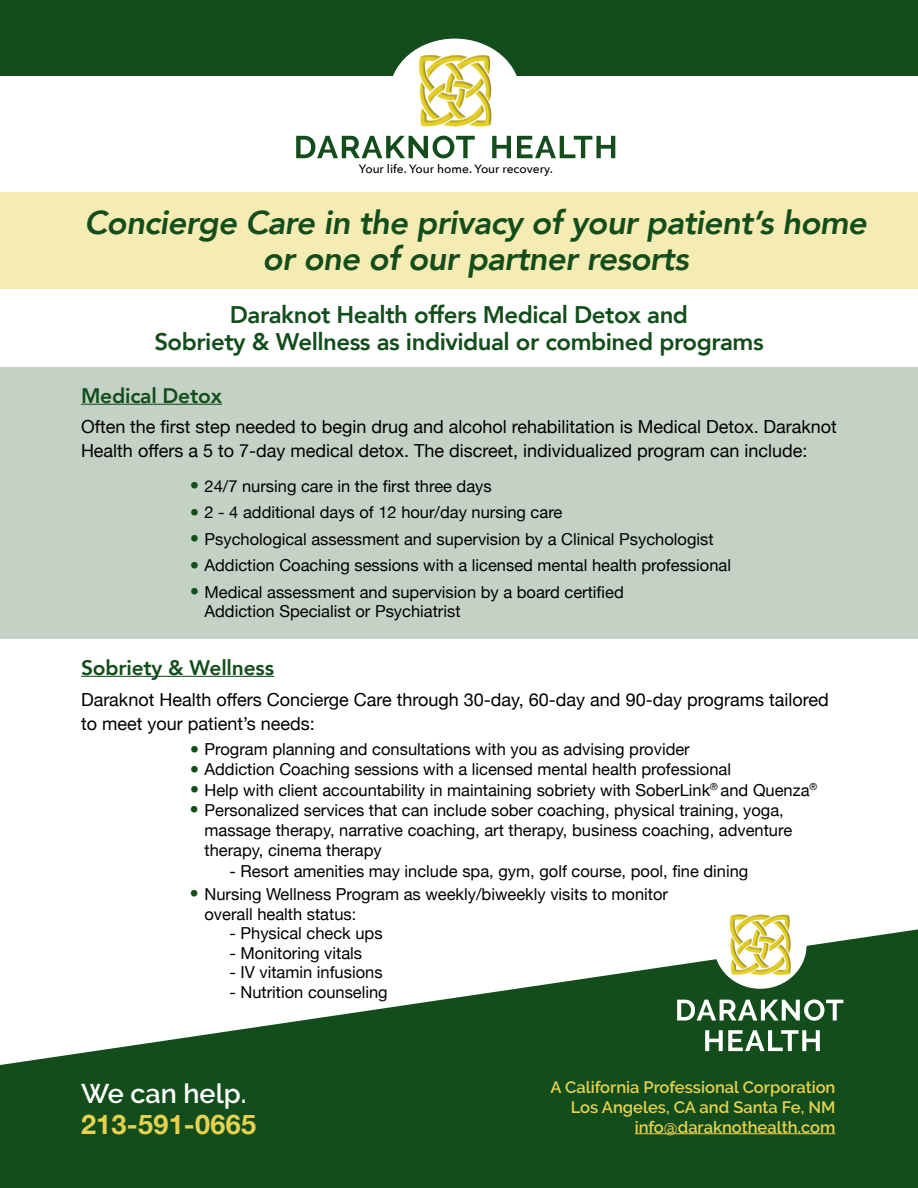
<style>
.page{position:relative;width:918px;height:1188px;background:#fff}
.page>*{position:absolute;margin:0;border:0;box-sizing:border-box;transform-origin:0 0}
.t1{font:italic 800 33px/36px "Avenir";letter-spacing:-.02em;color:#134d1b;text-align:center}
.t2{font:700 27px "Helvetica Neue";letter-spacing:.01em;color:#e7d250}
.t3{font:600 27px "Raleway";color:#fff}
.t4{font:800 24px/27px "Avenir";letter-spacing:-.02em;color:#134d1b;text-align:center}
.t5{font:800 21px "Avenir";letter-spacing:-.01em;color:#134d1b}
.t6{font:18px/24px "Helvetica Neue";color:#000}
.t7{font:16.5px/20.2px "Helvetica Neue";color:#000}
.t8{font:600 16.5px/19.8px "Raleway";color:#e7d250;text-align:right}
.t9{font:500 12px "Avenir Next";color:#000}
.s1{font-size:30px;color:#134d1b}
</style>
<div class="page">
<svg style="left:0;top:929px;width:918px;height:259px;fill:#134d1b"></svg>
<div style="left:0;top:0;width:918px;height:75px;background:#134d1b"></div>
<div style="left:0;top:367px;width:918px;height:272px;background:#c4d2c6"></div>
<div style="left:0;top:192px;width:918px;height:96px;background:#f4ecb2"></div>
<hr style="left:81px;top:404px;width:141px;height:1px;background:#134d1b">
<hr style="left:81px;top:676px;width:193px;height:1px;background:#134d1b">
<div style="left:714px;top:902px;width:93px;height:87px;background:#fff;border-radius:50%"></div>
<img style="left:728px;top:914px;width:63px;height:63px">
<div style="left:390px;top:39px;width:130px;height:110px;background:#fff;border-radius:50%"></div>
<img style="left:419px;top:54px;width:73px;height:73px">
<svg style="left:296px;top:136px;width:179px;height:22px"></svg>
<svg style="left:492px;top:136px;width:19px;height:22px"></svg>
<svg style="left:517px;top:136px;width:98px;height:22px"></svg>
<svg style="left:677px;top:999px;width:166px;height:22px"></svg>
<svg style="left:705px;top:1030px;width:115px;height:21px"></svg>
<hr style="left:635px;top:1133px;width:201px;height:1px;background:#e7d250">
<p class="t9" style="left:359px;top:159px;width:195px">Your life. Your home. Your recovery.</p>
<h1 class="t1" style="left:85px;top:204px;width:784px">Concierge Care in the privacy of your patient’s home or one of our partner resorts</h1>
<h3 class="t4" style="left:154px;top:301px;width:611px">Daraknot Health offers Medical Detox and<br>Sobriety &amp; Wellness as individual or combined programs</h3>
<p class="t5" style="left:81px;top:379px;width:143px">Medical Detox</p>
<p class="t6" style="left:81px;top:416px;width:758px">Often the first step needed to begin drug and alcohol rehabilitation is Medical Detox. Daraknot<br>Health offers a 5 to 7-day medical detox. The discreet, individualized program can include:</p>
<p class="t7" style="left:189px;top:477px;width:304px"><span class="s1">•</span> 24/7 nursing care in the first three days</p>
<p class="t7" style="left:189px;top:503px;width:375px"><span class="s1">•</span> 2 - 4 additional days of 12 hour/day nursing care</p>
<p class="t7" style="left:189px;top:530px;width:526px"><span class="s1">•</span> Psychological assessment and supervision by a Clinical Psychologist</p>
<p class="t7" style="left:189px;top:556px;width:544px"><span class="s1">•</span> Addiction Coaching sessions with a licensed mental health professional</p>
<p class="t7" style="left:205px;top:583px;width:421px;line-height:19.5px;text-indent:-16px"><span class="s1">•</span> Medical assessment and supervision by a board certified<br>Addiction Specialist or Psychiatrist</p>
<p class="t5" style="left:81px;top:651px;width:195px">Sobriety &amp; Wellness</p>
<p class="t6" style="left:81px;top:688px;width:749px">Daraknot Health offers Concierge Care through 30-day, 60-day and 90-day programs tailored to meet your patient’s needs:</p>
<p class="t7" style="left:189px;top:740px;width:502px"><span class="s1">•</span> Program planning and consultations with you as advising provider</p>
<p class="t7" style="left:189px;top:760px;width:544px"><span class="s1">•</span> Addiction Coaching sessions with a licensed mental health professional</p>
<p class="t7" style="left:189px;top:781px;width:630px"><span class="s1">•</span> Help with client accountability in maintaining sobriety with SoberLink<sup>®</sup> and Quenza<sup>®</sup></p>
<p class="t7" style="left:205px;top:801px;width:589px;text-indent:-16px"><span class="s1">•</span> Personalized services that can include sober coaching, physical training, yoga, massage therapy, narrative coaching, art therapy, business coaching, adventure therapy, cinema therapy</p>
<p class="t7" style="left:230px;top:862px;width:520px">- Resort amenities may include spa, gym, golf course, pool, fine dining</p>
<p class="t7" style="left:205px;top:885px;width:465px;text-indent:-16px"><span class="s1">•</span> Nursing Wellness Program as weekly/biweekly visits to monitor overall health status:</p>
<p class="t7" style="left:230px;top:924px;width:155px">- Physical check ups</p>
<p class="t7" style="left:230px;top:944px;width:134px">- Monitoring vitals</p>
<p class="t7" style="left:230px;top:963px;width:155px">- IV vitamin infusions</p>
<p class="t7" style="left:230px;top:983px;width:160px">- Nutrition counseling</p>
<h2 class="t3" style="left:81px;top:1078px;width:167px">We can help.</h2>
<h2 class="t2" style="left:81px;top:1103px;width:177px">213-591-0665</h2>
<p class="t8" style="left:551px;top:1077px;width:286px">A California Professional Corporation<br>Los Angeles, CA and Santa Fe, NM info@daraknothealth.com</p>
</div>
